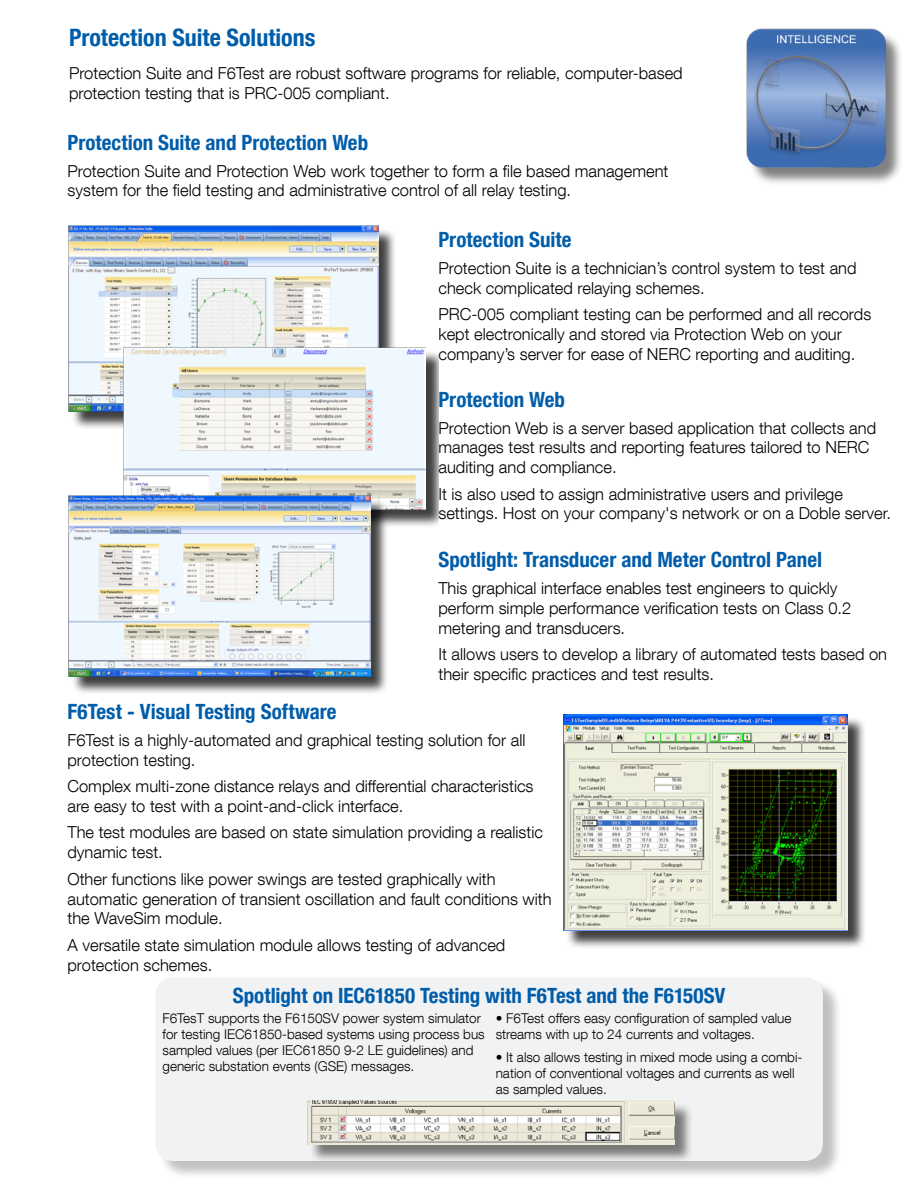
<style>
.page{position:relative;width:918px;height:1188px;background:#fff}
.page>*{position:absolute;margin:0;border:0;box-sizing:border-box;transform-origin:0 0}
.t1{font:700 condensed 24px "Helvetica Neue LT Com";color:#005daa}
.t2{font:700 condensed 21px "Helvetica Neue LT Com";color:#005daa}
.t3{font:300 16.5px/19.8px "Helvetica Neue LT Com";color:#000}
.t4{font:300 13.5px/16.2px "Helvetica Neue LT Com";color:#000}
</style>
<div class="page">
<div style="left:565px;top:716px;width:302px;height:233px;background:#000;opacity:.75"></div>
<img style="left:563px;top:714px;width:285px;height:216px">
<div style="left:157px;top:979px;width:685px;height:201px;background:#000;opacity:.25"></div>
<div style="left:155px;top:977px;width:668px;height:184px;background:#f1f2f3;border-radius:18px"></div>
<div style="left:309px;top:1102px;width:385px;height:61px;background:#000;opacity:.5"></div>
<img style="left:307px;top:1100px;width:368px;height:45px">
<div style="left:71px;top:228px;width:326px;height:202px;background:#000;opacity:.75"></div>
<img style="left:68px;top:225px;width:310px;height:187px">
<div style="left:127px;top:350px;width:311px;height:178px;background:#000;opacity:.75"></div>
<img style="left:124px;top:347px;width:302px;height:163px">
<div style="left:71px;top:499px;width:317px;height:196px;background:#000;opacity:.75"></div>
<img style="left:68px;top:496px;width:302px;height:181px">
<div style="left:749px;top:30px;width:155px;height:156px;background:#000;opacity:.5"></div>
<img style="left:746px;top:28px;width:140px;height:148px">
<h1 class="t1" style="left:69px;top:23px;width:248px">Protection Suite Solutions</h1>
<p class="t3" style="left:69px;top:63px;width:615px">Protection Suite and F6Test are robust software programs for reliable, computer-based protection testing that is PRC-005 compliant.</p>
<p class="t2" style="left:68px;top:130px;width:302px">Protection Suite and Protection Web</p>
<p class="t3" style="left:68px;top:160px;width:602px">Protection Suite and Protection Web work together to form a file based management system for the field testing and administrative control of all relay testing.</p>
<p class="t2" style="left:438px;top:227px;width:135px">Protection Suite</p>
<p class="t3" style="left:438px;top:258px;width:420px">Protection Suite is a technician’s control system to test and check complicated relaying schemes.</p>
<p class="t3" style="left:438px;top:304px;width:434px">PRC-005 compliant testing can be performed and all records kept electronically and stored via Protection Web on your company’s server for ease of NERC reporting and auditing.</p>
<p class="t2" style="left:438px;top:387px;width:128px">Protection Web</p>
<p class="t3" style="left:438px;top:417px;width:439px">Protection Web is a server based application that collects and manages test results and reporting features tailored to NERC auditing and compliance.</p>
<p class="t3" style="left:438px;top:484px;width:454px">It is also used to assign administrative users and privilege settings. Host on your company's network or on a Doble server.</p>
<p class="t2" style="left:438px;top:547px;width:385px">Spotlight: Transducer and Meter Control Panel</p>
<p class="t3" style="left:438px;top:578px;width:414px">This graphical interface enables test engineers to quickly perform simple performance verification tests on Class 0.2 metering and transducers.</p>
<p class="t3" style="left:438px;top:644px;width:450px">It allows users to develop a library of automated tests based on their specific practices and test results.</p>
<p class="t2" style="left:68px;top:699px;width:271px">F6Test - Visual Testing Software</p>
<p class="t3" style="left:68px;top:730px;width:460px">F6Test is a highly-automated and graphical testing solution for all protection testing.</p>
<p class="t3" style="left:68px;top:776px;width:468px">Complex multi-zone distance relays and differential characteristics are easy to test with a point-and-click interface.</p>
<p class="t3" style="left:68px;top:822px;width:477px">The test modules are based on state simulation providing a realistic dynamic test.</p>
<p class="t3" style="left:68px;top:869px;width:486px">Other functions like power swings are tested graphically with automatic generation of transient oscillation and fault conditions with the WaveSim module.</p>
<p class="t3" style="left:68px;top:935px;width:439px">A versatile state simulation module allows testing of advanced protection schemes.</p>
<p class="t2" style="left:233px;top:983px;width:494px">Spotlight on IEC61850 Testing with F6Test and the F6150SV</p>
<p class="t4" style="left:163px;top:1010px;width:324px">F6TesT supports the F6150SV power system simulator for testing IEC61850-based systems using process bus sampled values (per IEC61850 9-2 LE guidelines) and generic substation events (GSE) messages.</p>
<p class="t4" style="left:496px;top:1010px;width:297px">• F6Test offers easy configuration of sampled value streams with up to 24 currents and voltages.</p>
<p class="t4" style="left:496px;top:1049px;width:308px">• It also allows testing in mixed mode using a combi&shy;nation of conventional voltages and currents as well as sampled values.</p>
</div>
